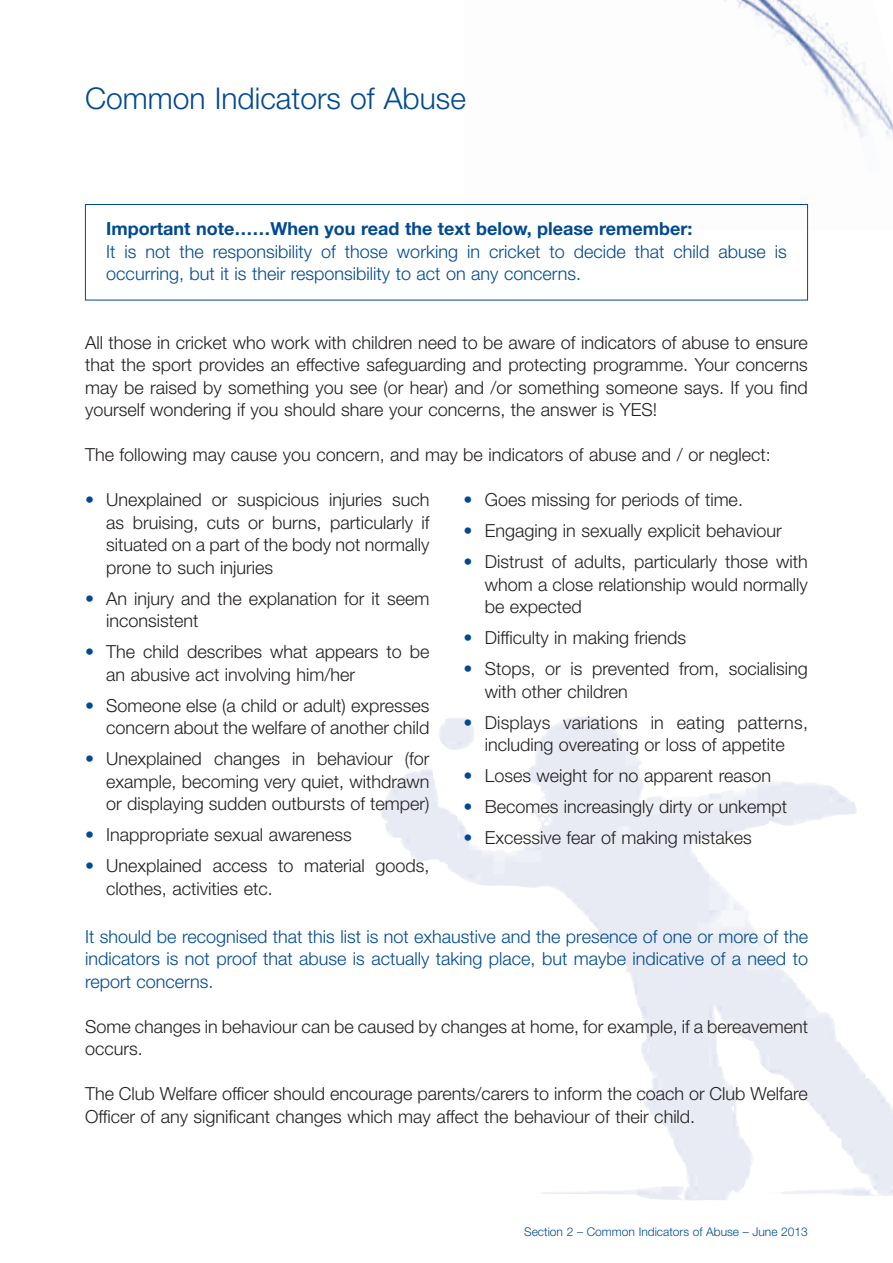
<style>
.page{position:relative;width:893px;height:1263px;background:#fff}
.page>*{position:absolute;margin:0;border:0;box-sizing:border-box;transform-origin:0 0}
.t1{font:300 30px "Helvetica Neue";color:#014a91}
.t2{font:300 18px/22.5px "Helvetica Neue";color:#231f20}
.t3{font:300 18px/22.5px "Helvetica Neue";color:#014a91}
.t4{font:700 18px "Helvetica Neue";color:#014a91}
.t5{font:300 12px "Helvetica Neue";color:#014a91}
.s1{color:#014a91}
</style>
<div class="page">
<img style="left:724px;top:0;width:169px;height:230px">
<div style="left:85px;top:204px;width:723px;height:96px;border:1px solid #014a91"></div>
<h1 class="t1" style="left:85px;top:80px;width:382px">Common Indicators of Abuse</h1>
<p class="t4" style="left:106px;top:218px;width:587px">Important note……When you read the text below, please remember:</p>
<p class="t3" style="left:106px;top:240px;width:682px">It is not the responsibility of those working in cricket to decide that child abuse is occurring, but it is their responsibility to act on any concerns.</p>
<p class="t2" style="left:85px;top:331px;width:724px;text-align:justify">All those in cricket who work with children need to be aware of indicators of abuse to ensure that the sport provides an effective safeguarding and protecting programme. Your concerns may be raised by something you see (or hear) and /or something someone says. If you find yourself wondering if you should share your concerns, the answer is YES!</p>
<p class="t2" style="left:85px;top:443px;width:687px">The following may cause you concern, and may be indicators of abuse and / or neglect:</p>
<p class="t2" style="left:106px;top:488px;width:325px;text-align:justify;text-indent:-21px"><span class="s1">•</span> Unexplained or suspicious injuries such as bruising, cuts or burns, particularly if situated on a part of the body not normally prone to such injuries</p>
<p class="t2" style="left:106px;top:587px;width:325px;text-indent:-21px"><span class="s1">•</span> An injury and the explanation for it seem inconsistent</p>
<p class="t2" style="left:106px;top:640px;width:325px;text-indent:-21px"><span class="s1">•</span> The child describes what appears to be an abusive act involving him/her</p>
<p class="t2" style="left:85px;top:694px;width:346px;text-align:right"><span class="s1">•</span> Someone else (a child or adult) expresses concern about the welfare of another child</p>
<p class="t2" style="left:106px;top:747px;width:325px;text-align:justify;text-indent:-21px"><span class="s1">•</span> Unexplained changes in behaviour (for example, becoming very quiet, withdrawn or displaying sudden outbursts of temper)</p>
<p class="t2" style="left:85px;top:823px;width:268px"><span class="s1">•</span> Inappropriate sexual awareness</p>
<p class="t2" style="left:106px;top:854px;width:325px;text-indent:-21px"><span class="s1">•</span> Unexplained access to material goods, clothes, activities etc.</p>
<p class="t2" style="left:463px;top:488px;width:281px"><span class="s1">•</span> Goes missing for periods of time.</p>
<p class="t2" style="left:463px;top:519px;width:320px"><span class="s1">•</span> Engaging in sexually explicit behaviour</p>
<p class="t2" style="left:485px;top:550px;width:325px;text-align:justify;text-indent:-21px"><span class="s1">•</span> Distrust of adults, particularly those with whom a close relationship would normally be expected</p>
<p class="t2" style="left:463px;top:626px;width:224px"><span class="s1">•</span> Difficulty in making friends</p>
<p class="t2" style="left:485px;top:657px;width:325px;text-indent:-21px"><span class="s1">•</span> Stops, or is prevented from, socialising with other children</p>
<p class="t2" style="left:463px;top:711px;width:346px;text-align:center"><span class="s1">•</span> Displays variations in eating patterns, including overeating or loss of appetite</p>
<p class="t2" style="left:463px;top:764px;width:309px"><span class="s1">•</span> Loses weight for no apparent reason</p>
<p class="t2" style="left:463px;top:795px;width:325px"><span class="s1">•</span> Becomes increasingly dirty or unkempt</p>
<p class="t2" style="left:463px;top:826px;width:290px"><span class="s1">•</span> Excessive fear of making mistakes</p>
<p class="t3" style="left:85px;top:925px;width:724px;text-align:justify">It should be recognised that this list is not exhaustive and the presence of one or more of the indicators is not proof that abuse is actually taking place, but maybe indicative of a need to report concerns.</p>
<p class="t2" style="left:85px;top:1015px;width:724px">Some changes in behaviour can be caused by changes at home, for example, if a bereavement occurs.</p>
<p class="t2" style="left:85px;top:1082px;width:724px">The Club Welfare officer should encourage parents/carers to inform the coach or Club Welfare<br>Officer of any significant changes which may affect the behaviour of their child.</p>
<p class="t5" style="left:524px;top:1224px;width:285px">Section 2 – Common Indicators of Abuse – June 2013</p>
</div>
